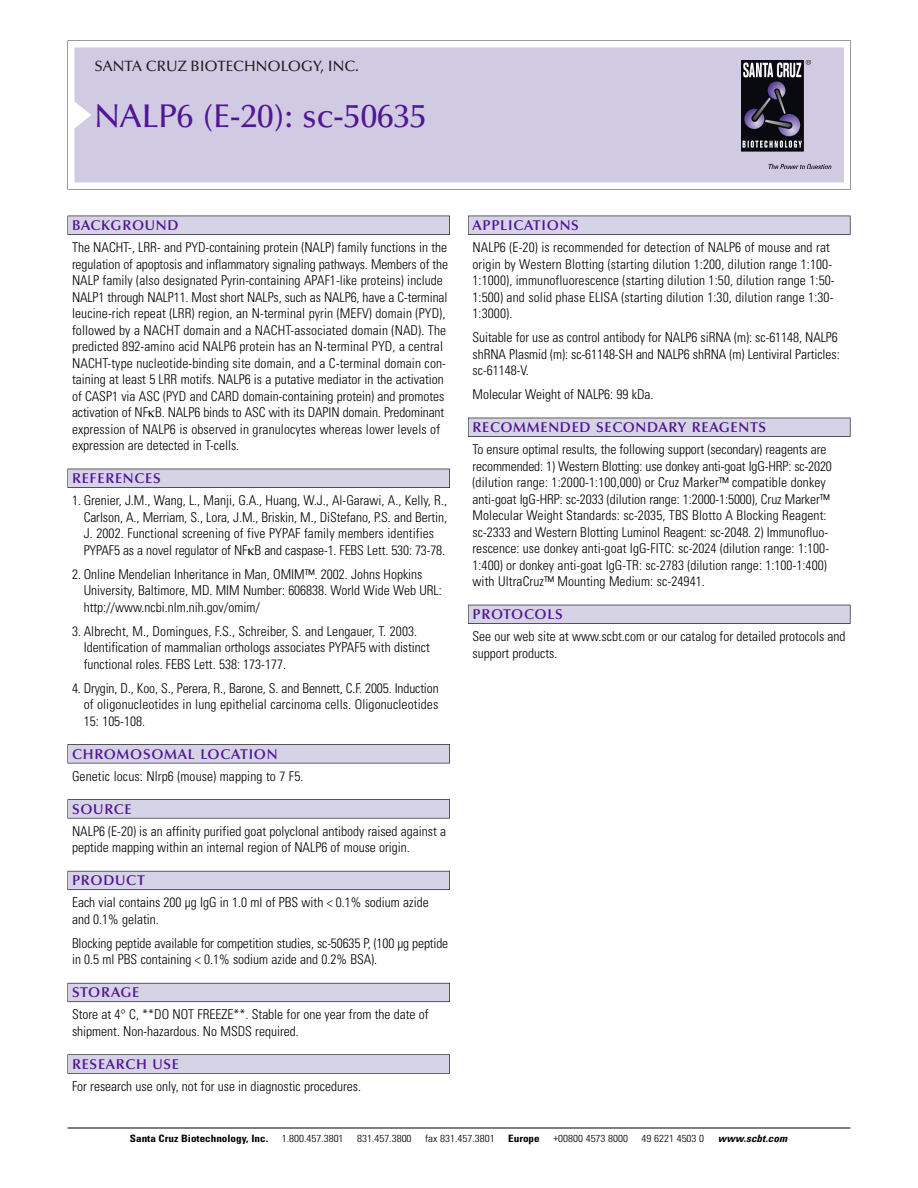
<style>
.page{position:relative;width:918px;height:1188px;background:#fff}
.page>*{position:absolute;margin:0;border:0;box-sizing:border-box;transform-origin:0 0}
.t1{font:500 33px "Optima";color:#511695}
.t2{font:500 15px "Optima";color:#231f20}
.t3{font:600 14.25px "Optima";letter-spacing:.05em;color:#511695}
.t4{font:300 condensed 13.5px/16.5px "Univers";color:#000}
.t5{font:300 condensed 10.2px "Univers";color:#000;scale:1.1 1}
.t6{font:700 condensed 10.2px "Univers";color:#000;scale:1.1 1}
.t7{font:italic 700 condensed 10.2px "Univers";letter-spacing:.005em;color:#000;scale:1.1 1}
</style>
<div class="page">
<svg style="left:68px;top:40px;width:783px;height:149px"></svg>
<div style="left:74px;top:47px;width:770px;height:135px;background:#d1cae3"></div>
<img style="left:741px;top:60px;width:90px;height:108px">
<div style="left:68px;top:216px;width:382px;height:19px;background:#525155"></div>
<div style="left:68px;top:216px;width:381px;height:18px;background:#d7d3e7"></div>
<div style="left:68px;top:469px;width:382px;height:19px;background:#515055"></div>
<div style="left:68px;top:469px;width:381px;height:18px;background:#d7d3e7"></div>
<div style="left:68px;top:744px;width:382px;height:19px;background:#545357"></div>
<div style="left:68px;top:745px;width:381px;height:18px;background:#d7d3e7"></div>
<div style="left:68px;top:799px;width:382px;height:19px;background:#575759"></div>
<div style="left:68px;top:800px;width:381px;height:18px;background:#d7d3e7"></div>
<div style="left:68px;top:871px;width:382px;height:19px;background:#5b5a62"></div>
<div style="left:68px;top:871px;width:381px;height:18px;background:#d7d3e7"></div>
<div style="left:68px;top:983px;width:382px;height:19px;background:#66646e"></div>
<div style="left:68px;top:983px;width:381px;height:18px;background:#d7d3e7"></div>
<div style="left:68px;top:1054px;width:382px;height:20px;background:#616161"></div>
<div style="left:68px;top:1055px;width:381px;height:18px;background:#d7d3e7"></div>
<div style="left:468px;top:216px;width:382px;height:19px;background:#525155"></div>
<div style="left:468px;top:216px;width:382px;height:18px;background:#d7d3e7"></div>
<div style="left:468px;top:418px;width:382px;height:19px;background:#515055"></div>
<div style="left:468px;top:418px;width:382px;height:18px;background:#d7d3e7"></div>
<div style="left:468px;top:605px;width:382px;height:19px;background:#525158"></div>
<div style="left:468px;top:605px;width:382px;height:18px;background:#d7d3e7"></div>
<hr style="left:68px;top:1128px;width:782px;height:1px;background:#000">
<p class="t2" style="left:94px;top:61px;width:266px">SANTA CRUZ BIOTECHNOLOGY, INC.</p>
<h1 class="t1" style="left:94px;top:103px;width:334px">NALP6 (E-20): sc-50635</h1>
<p class="t3" style="left:72px;top:219px;width:108px">BACKGROUND</p>
<p class="t4" style="left:72px;top:240px;width:377px">The NACHT-, LRR- and PYD-containing protein (NALP) family functions in the regulation of apoptosis and inflammatory signaling pathways. Members of the NALP family (also designated Pyrin-containing APAF1-like proteins) include NALP1 through NALP11. Most short NALPs, such as NALP6, have a C-terminal leucine-rich repeat (LRR) region, an N-terminal pyrin (MEFV) domain (PYD), followed by a NACHT domain and a NACHT-associated domain (NAD). The predicted 892-amino acid NALP6 protein has an N-terminal PYD, a central NACHT-type nucleotide-binding site domain, and a C-terminal domain con&shy;taining at least 5 LRR motifs. NALP6 is a putative mediator in the activation of CASP1 via ASC (PYD and CARD domain-containing protein) and promotes activation of NF B. NALP6 binds to ASC with its DAPIN domain. Predominant expression of NALP6 is observed in granulocytes whereas lower levels of expression are detected in T-cells.</p>
<p class="t3" style="left:72px;top:473px;width:90px">REFERENCES</p>
<p class="t4" style="left:84px;top:493px;width:365px;text-indent:-12px">1. Grenier, J.M., Wang, L., Manji, G.A., Huang, W.J., Al-Garawi, A., Kelly, R., Carlson, A., Merriam, S., Lora, J.M., Briskin, M., DiStefano, P.S. and Bertin, J. 2002. Functional screening of five PYPAF family members identifies PYPAF5 as a novel regulator of NF B and caspase-1. FEBS Lett. 530: 73-78.</p>
<p class="t4" style="left:84px;top:567px;width:360px;text-indent:-12px">2. Online Mendelian Inheritance in Man, OMIM™. 2002. Johns Hopkins<br>University, Baltimore, MD. MIM Number: 606838. World Wide Web URL: http://www.ncbi.nlm.nih.gov/omim/</p>
<p class="t4" style="left:84px;top:624px;width:348px;text-indent:-12px">3. Albrecht, M., Domingues, F.S., Schreiber, S. and Lengauer, T. 2003.<br>Identification of mammalian orthologs associates PYPAF5 with distinct functional roles. FEBS Lett. 538: 173-177.</p>
<p class="t4" style="left:84px;top:681px;width:357px;text-align:justify;text-indent:-12px">4. Drygin, D., Koo, S., Perera, R., Barone, S. and Bennett, C.F. 2005. Induction of oligonucleotides in lung epithelial carcinoma cells. Oligonucleotides 15: 105-108.</p>
<p class="t3" style="left:72px;top:748px;width:207px">CHROMOSOMAL LOCATION</p>
<p class="t4" style="left:72px;top:769px;width:233px">Genetic locus: Nlrp6 (mouse) mapping to 7 F5.</p>
<p class="t3" style="left:72px;top:803px;width:61px">SOURCE</p>
<p class="t4" style="left:72px;top:824px;width:376px">NALP6 (E-20) is an affinity purified goat polyclonal antibody raised against a peptide mapping within an internal region of NALP6 of mouse origin.</p>
<p class="t3" style="left:72px;top:875px;width:74px">PRODUCT</p>
<p class="t4" style="left:72px;top:895px;width:358px">Each vial contains 200 µg IgG in 1.0 ml of PBS with &lt; 0.1% sodium azide and 0.1% gelatin.</p>
<p class="t4" style="left:72px;top:936px;width:378px">Blocking peptide available for competition studies, sc-50635 P, (100 µg peptide in 0.5 ml PBS containing &lt; 0.1% sodium azide and 0.2% BSA).</p>
<p class="t3" style="left:72px;top:987px;width:69px">STORAGE</p>
<p class="t4" style="left:72px;top:1007px;width:358px">Store at 4° C, **DO NOT FREEZE**. Stable for one year from the date of shipment. Non-hazardous. No MSDS required.</p>
<p class="t3" style="left:72px;top:1058px;width:109px">RESEARCH USE</p>
<p class="t4" style="left:72px;top:1079px;width:290px">For research use only, not for use in diagnostic procedures.</p>
<p class="t3" style="left:473px;top:219px;width:108px">APPLICATIONS</p>
<p class="t4" style="left:473px;top:240px;width:364px">NALP6 (E-20) is recommended for detection of NALP6 of mouse and rat origin by Western Blotting (starting dilution 1:200, dilution range 1:100- 1:1000), immunofluorescence (starting dilution 1:50, dilution range 1:50- 1:500) and solid phase ELISA (starting dilution 1:30, dilution range 1:30- 1:3000).</p>
<p class="t4" style="left:473px;top:330px;width:369px">Suitable for use as control antibody for NALP6 siRNA (m): sc-61148, NALP6 shRNA Plasmid (m): sc-61148-SH and NALP6 shRNA (m) Lentiviral Particles: sc-61148-V.</p>
<p class="t4" style="left:473px;top:387px;width:183px">Molecular Weight of NALP6: 99 kDa.</p>
<p class="t3" style="left:473px;top:422px;width:295px">RECOMMENDED SECONDARY REAGENTS</p>
<p class="t4" style="left:473px;top:442px;width:361px">To ensure optimal results, the following support (secondary) reagents are recommended: 1) Western Blotting: use donkey anti-goat IgG-HRP: sc-2020 (dilution range: 1:2000-1:100,000) or Cruz Marker™ compatible donkey anti-goat IgG-HRP: sc-2033 (dilution range: 1:2000-1:5000), Cruz Marker™ Molecular Weight Standards: sc-2035, TBS Blotto A Blocking Reagent: sc-2333 and Western Blotting Luminol Reagent: sc-2048. 2) Immunofluo&shy;rescence: use donkey anti-goat IgG-FITC: sc-2024 (dilution range: 1:100- 1:400) or donkey anti-goat IgG-TR: sc-2783 (dilution range: 1:100-1:400) with UltraCruz™ Mounting Medium: sc-24941.</p>
<p class="t3" style="left:473px;top:609px;width:92px">PROTOCOLS</p>
<p class="t4" style="left:473px;top:629px;width:375px">See our web site at www.scbt.com or our catalog for detailed protocols and support products.</p>
<p class="t6" style="left:130px;top:1135px;width:127px">Santa Cruz Biotechnology, Inc.</p>
<p class="t5" style="left:282px;top:1135px;width:58px">1.800.457.3801</p>
<p class="t5" style="left:357px;top:1135px;width:51px">831.457.3800</p>
<p class="t5" style="left:425px;top:1135px;width:65px">fax 831.457.3801</p>
<p class="t6" style="left:508px;top:1135px;width:30px">Europe</p>
<p class="t5" style="left:553px;top:1135px;width:69px">+00800 4573 8000</p>
<p class="t5" style="left:642px;top:1135px;width:58px">49 6221 4503 0</p>
<p class="t7" style="left:718px;top:1135px;width:64px">www.scbt.com</p>
</div>
